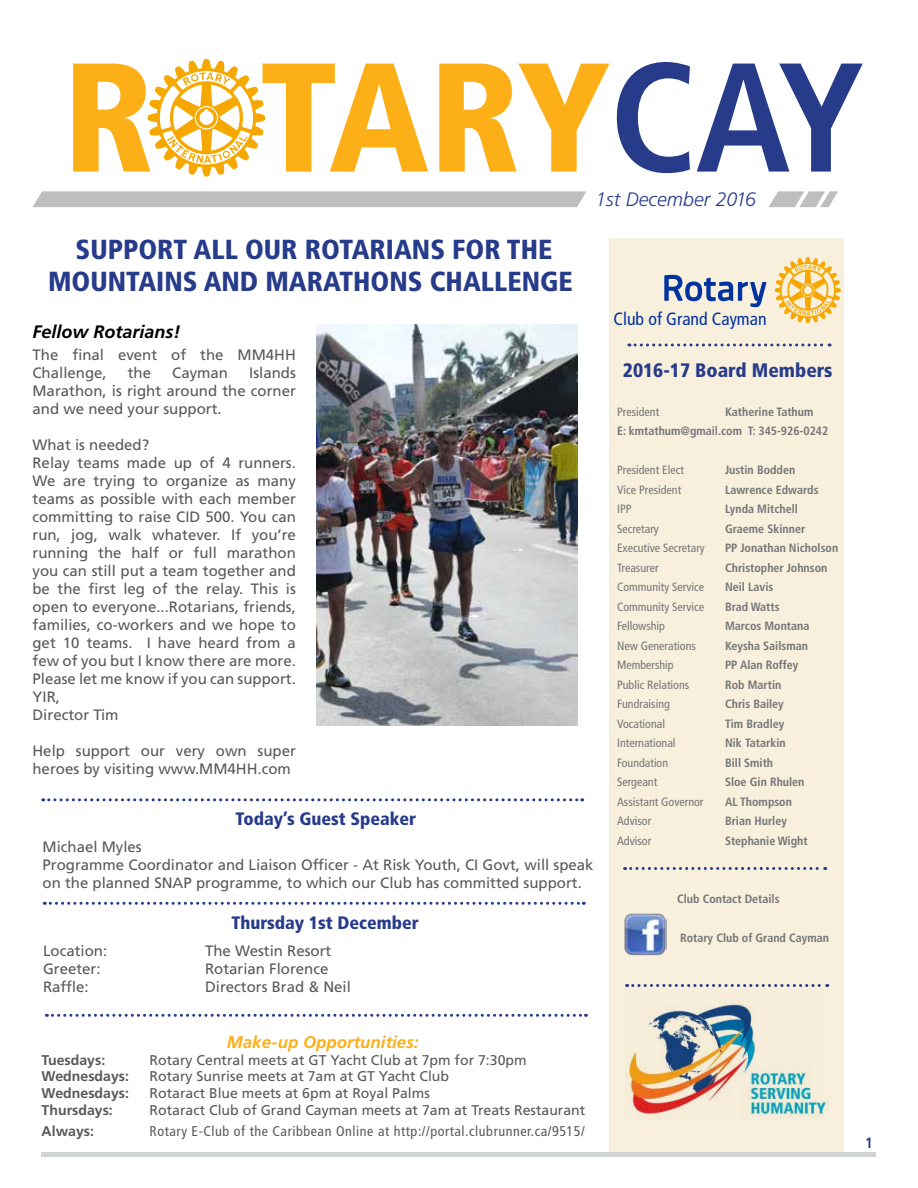
<style>
.page{position:relative;width:918px;height:1188px;background:#fff}
.page>*{position:absolute;margin:0;border:0;box-sizing:border-box;transform-origin:0 0}
.t1{font:900 condensed 154.8px "Frutiger LT Std";color:#fcaf17}
.t2{font:900 condensed 27.6px/32.1px "Frutiger LT Std";color:#273b8b;text-align:center}
.t3{font:900 condensed 19.5px "Frutiger LT Std";color:#273b8b}
.t4{font:italic 300 19.5px "Frutiger LT Std";color:#273b8b}
.t5{font:900 condensed 18px "Frutiger LT Std";color:#273b8b}
.t6{font:italic 700 18px "Frutiger LT Std";color:#000}
.t7{font:condensed 17.7px "Frutiger LT Std";color:#0032a0}
.t8{font:italic 700 16.95px "Frutiger LT Std";color:#fcaf17}
.t9{font:15px/18px "Frutiger LT Std";color:#58595b}
.t10{font:700 condensed 15px "Frutiger LT Std";color:#273b8b}
.t11{font:14.1px "Frutiger LT Std";color:#58595b}
.t12{font:condensed 14.1px "Frutiger LT Std";letter-spacing:.04em;color:#58595b}
.t13{font:700 14.1px "Frutiger LT Std";color:#58595b}
.t14{font:700 condensed 12px/19.5px "Frutiger LT Std";color:#737577}
.t15{font:condensed 12px "Frutiger LT Std";color:#737577}
.s1{font-weight:700;color:#273b8b}
</style>
<div class="page">
<div style="left:609px;top:238px;width:235px;height:918px;background:#f8efdc"></div>
<svg style="left:629px;top:344px;width:201px;height:2px"></svg>
<svg style="left:775px;top:257px;width:66px;height:66px"></svg>
<svg style="left:664px;top:275px;width:102px;height:32px"></svg>
<img style="left:626px;top:984px;width:203px;height:137px">
<svg style="left:625px;top:867px;width:201px;height:3px"></svg>
<img style="left:624px;top:913px;width:42px;height:43px">
<svg style="left:44px;top:902px;width:540px;height:3px"></svg>
<svg style="left:46px;top:1014px;width:540px;height:3px"></svg>
<img style="left:317px;top:324px;width:260px;height:401px">
<svg style="left:43px;top:798px;width:540px;height:3px"></svg>
<hr style="left:42px;top:1152px;width:834px;height:4px;background:#d1d3d4">
<svg style="left:148px;top:59px;width:117px;height:118px"></svg>
<svg style="left:33px;top:191px;width:553px;height:16px;background:#bec0c2"></svg>
<svg style="left:769px;top:191px;width:69px;height:16px"></svg>
<h1 class="t1" style="left:63px;top:25px;width:803px">R TARY<span class="s1">CAY</span></h1>
<h3 class="t4" style="left:595px;top:188px;width:162px">1st December 2016</h3>
<h2 class="t2" style="left:48px;top:233px;width:526px">SUPPORT ALL OUR ROTARIANS FOR THE<br>MOUNTAINS AND MARATHONS CHALLENGE</h2>
<p class="t6" style="left:33px;top:321px;width:150px">Fellow Rotarians!</p>
<p class="t9" style="left:33px;top:346px;width:265px">The final event of the MM4HH<br>Challenge,</p>
<p class="t9" style="left:33px;top:364px;width:265px;text-align:justify;text-indent:217px">Islands Marathon, is right around the corner and we need your support.</p>
<p class="t9" style="left:33px;top:436px;width:265px">What is needed?<br>Relay teams made up of 4 runners.<br>We are trying to organize as many teams as possible with each member committing to raise CID 500. You can run, jog, walk whatever. If you’re running the half or full marathon you can still put a team together and be the first leg of the relay. This is open to everyone...Rotarians, friends, families, co-workers and we hope to get 10 teams. I have heard from a few of you but I know there are more.<br>Please let me know if you can support.<br>YIR,<br>Director Tim</p>
<p class="t9" style="left:33px;top:742px;width:265px">Help support our very own super heroes by visiting www.MM4HH.com</p>
<p class="t5" style="left:235px;top:808px;width:182px">Today’s Guest Speaker</p>
<p class="t9" style="left:43px;top:837px;width:552px">Michael Myles<br>Programme Coordinator and Liaison Officer - At Risk Youth, CI Govt, will speak on the planned SNAP programme, to which our Club has committed support.</p>
<p class="t9" style="left:128px;top:364px;width:25px">the</p>
<p class="t9" style="left:172px;top:364px;width:57px">Cayman</p>
<p class="t5" style="left:231px;top:911px;width:189px">Thursday 1st December</p>
<p class="t9" style="left:43px;top:941px;width:66px">Location:</p>
<p class="t9" style="left:205px;top:941px;width:128px">The Westin Resort</p>
<p class="t9" style="left:43px;top:959px;width:59px">Greeter:</p>
<p class="t9" style="left:205px;top:959px;width:125px">Rotarian Florence</p>
<p class="t9" style="left:43px;top:977px;width:47px">Raffle:</p>
<p class="t9" style="left:205px;top:977px;width:147px">Directors Brad &amp; Neil</p>
<p class="t8" style="left:227px;top:1032px;width:193px">Make-up Opportunities:</p>
<p class="t13" style="left:42px;top:1051px;width:65px">Tuesdays:</p>
<p class="t11" style="left:150px;top:1051px;width:379px">Rotary Central meets at GT Yacht Club at 7pm for 7:30pm</p>
<p class="t13" style="left:42px;top:1068px;width:89px">Wednesdays:</p>
<p class="t11" style="left:150px;top:1068px;width:301px">Rotary Sunrise meets at 7am at GT Yacht Club</p>
<p class="t13" style="left:42px;top:1085px;width:89px">Wednesdays:</p>
<p class="t11" style="left:150px;top:1085px;width:282px">Rotaract Blue meets at 6pm at Royal Palms</p>
<p class="t13" style="left:42px;top:1102px;width:73px">Thursdays:</p>
<p class="t11" style="left:150px;top:1102px;width:437px">Rotaract Club of Grand Cayman meets at 7am at Treats Restaurant</p>
<p class="t13" style="left:42px;top:1122px;width:54px">Always:</p>
<p class="t12" style="left:150px;top:1122px;width:437px">Rotary E-Club of the Caribbean Online at http://portal.clubrunner.ca/9515/</p>
<p class="t7" style="left:614px;top:308px;width:154px">Club of Grand Cayman</p>
<h3 class="t3" style="left:623px;top:358px;width:211px">2016-17 Board Members</h3>
<p class="t15" style="left:617px;top:405px;width:44px">President</p>
<p class="t14" style="left:617px;top:402px;width:213px;text-indent:108px">Katherine Tathum<br>E: kmtathum@gmail.com T: 345-926-0242</p>
<p class="t15" style="left:617px;top:463px;width:68px">President Elect</p>
<p class="t14" style="left:725px;top:460px;width:72px">Justin Bodden</p>
<p class="t15" style="left:617px;top:483px;width:66px">Vice President</p>
<p class="t14" style="left:725px;top:480px;width:95px">Lawrence Edwards</p>
<p class="t15" style="left:617px;top:502px;width:16px">IPP</p>
<p class="t14" style="left:725px;top:499px;width:74px">Lynda Mitchell</p>
<p class="t15" style="left:617px;top:522px;width:43px">Secretary</p>
<p class="t14" style="left:725px;top:519px;width:82px">Graeme Skinner</p>
<p class="t15" style="left:617px;top:541px;width:89px">Executive Secretary</p>
<p class="t14" style="left:725px;top:538px;width:115px">PP Jonathan Nicholson</p>
<p class="t15" style="left:617px;top:561px;width:43px">Treasurer</p>
<p class="t14" style="left:725px;top:558px;width:104px">Christopher Johnson</p>
<p class="t15" style="left:617px;top:580px;width:89px">Community Service</p>
<p class="t14" style="left:725px;top:577px;width:50px">Neil Lavis</p>
<p class="t15" style="left:617px;top:600px;width:89px">Community Service</p>
<p class="t14" style="left:725px;top:597px;width:56px">Brad Watts</p>
<p class="t15" style="left:617px;top:619px;width:49px">Fellowship</p>
<p class="t14" style="left:725px;top:616px;width:86px">Marcos Montana</p>
<p class="t15" style="left:617px;top:639px;width:80px">New Generations</p>
<p class="t14" style="left:725px;top:636px;width:84px">Keysha Sailsman</p>
<p class="t15" style="left:617px;top:658px;width:58px">Membership</p>
<p class="t14" style="left:725px;top:655px;width:75px">PP Alan Roffey</p>
<p class="t15" style="left:617px;top:678px;width:74px">Public Relations</p>
<p class="t14" style="left:725px;top:675px;width:58px">Rob Martin</p>
<p class="t15" style="left:617px;top:697px;width:54px">Fundraising</p>
<p class="t14" style="left:725px;top:694px;width:60px">Chris Bailey</p>
<p class="t15" style="left:617px;top:717px;width:50px">Vocational</p>
<p class="t14" style="left:725px;top:714px;width:61px">Tim Bradley</p>
<p class="t15" style="left:617px;top:736px;width:60px">International</p>
<p class="t14" style="left:725px;top:733px;width:62px">Nik Tatarkin</p>
<p class="t15" style="left:617px;top:756px;width:53px">Foundation</p>
<p class="t14" style="left:725px;top:753px;width:50px">Bill Smith</p>
<p class="t15" style="left:617px;top:775px;width:42px">Sergeant</p>
<p class="t14" style="left:725px;top:772px;width:81px">Sloe Gin Rhulen</p>
<p class="t15" style="left:617px;top:795px;width:88px">Assistant Governor</p>
<p class="t14" style="left:725px;top:792px;width:68px">AL Thompson</p>
<p class="t15" style="left:617px;top:814px;width:36px">Advisor</p>
<p class="t14" style="left:725px;top:811px;width:63px">Brian Hurley</p>
<p class="t15" style="left:617px;top:834px;width:36px">Advisor</p>
<p class="t14" style="left:725px;top:831px;width:84px">Stephanie Wight</p>
<p class="t14" style="left:677px;top:889px;width:104px">Club Contact Details</p>
<p class="t14" style="left:680px;top:928px;width:150px">Rotary Club of Grand Cayman</p>
<p class="t10" style="left:865px;top:1134px;width:9px">1</p>
</div>
